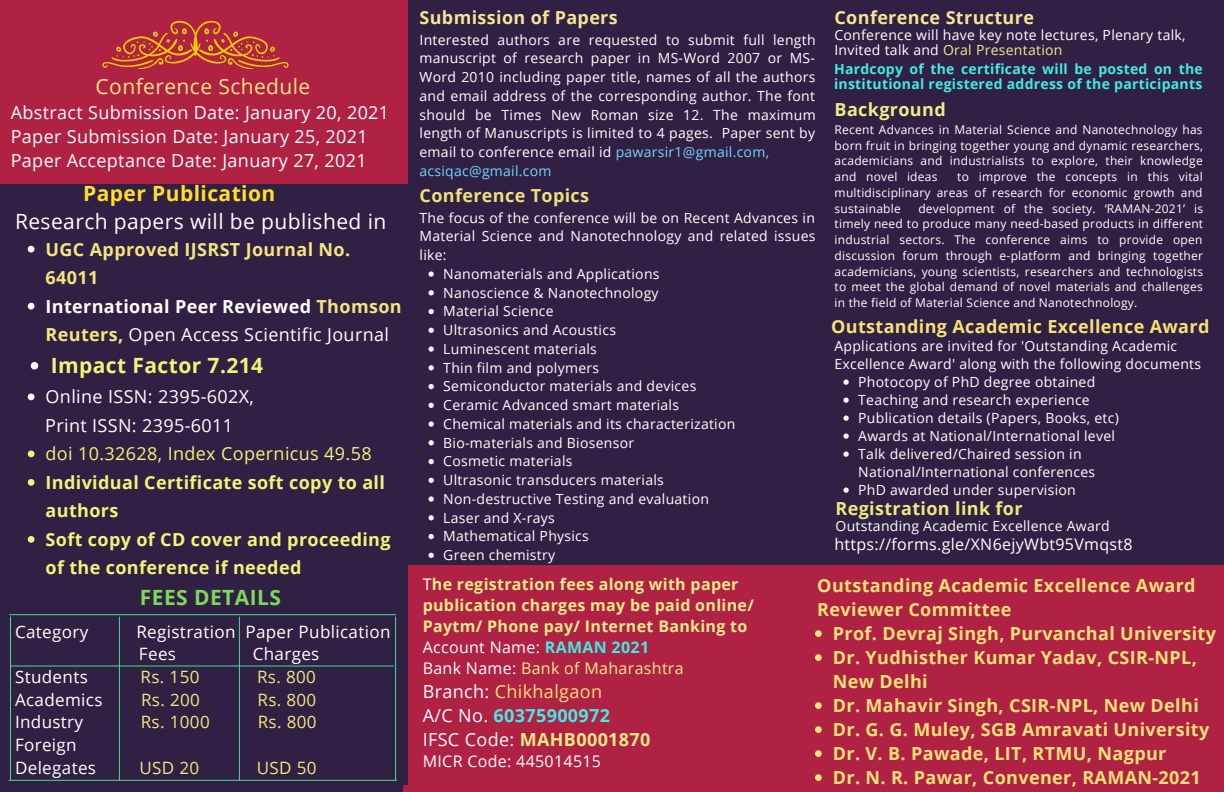
<style>
.page{position:relative;width:1224px;height:792px;background:#302043}
.page>*{position:absolute;margin:0;border:0;box-sizing:border-box;transform-origin:0 0}
.t1{font:21px "Open Sans";letter-spacing:.02em;color:#fff}
.t2{font:21px "Open Sans";letter-spacing:.02em;color:#f4e580}
.t3{font:700 21px "Open Sans";letter-spacing:.02em;color:#f1f478}
.t4{font:700 21px "Open Sans";letter-spacing:.02em;color:#ffdf2b}
.t5{font:700 21px "Open Sans";letter-spacing:.02em;color:#7ed957}
.t6{font:700 18px/24px "Open Sans";letter-spacing:.02em;color:#f6e277}
.t7{font:18px/24px "Open Sans";letter-spacing:.02em;color:#fff}
.t8{font:700 18px/28.5px "Open Sans";letter-spacing:.02em;color:#f4e580}
.t9{font:700 18px/28.5px "Open Sans";letter-spacing:.02em;color:#f1f478}
.t10{font:700 18px "Open Sans";letter-spacing:.02em;color:#f6e496}
.t11{font:18px "Open Sans";letter-spacing:.02em;color:#f1f478}
.t12{font:700 18px "Open Sans";letter-spacing:.02em;color:#ede87f}
.t13{font:700 18px "Open Sans";letter-spacing:.02em;color:#f1df7a}
.t14{font:700 18px "Open Sans";letter-spacing:.02em;color:#efeb88}
.t15{font:17px/22.7px "Open Sans";letter-spacing:.02em;color:#fff}
.t16{font:17px "Open Sans";letter-spacing:.02em;color:#f4e580}
.t17{font:700 16px/21px "Open Sans";letter-spacing:.02em;color:#efeb88}
.t18{font:16px "Open Sans";letter-spacing:.02em;color:#fff}
.t19{font:14px/18.8px "Open Sans";letter-spacing:.02em;color:#fff}
.t20{font:700 14px/15px "Open Sans";letter-spacing:.02em;color:#43ebe5}
.t21{font:12px/15.8px "Open Sans";letter-spacing:.02em;color:#fff;text-align:justify}
.s1{color:#fff}
.s2{font-weight:400;color:#fff}
.s3{color:#f4e580}
.s4{color:#73d3fd}
.s5{color:#efeb88}
.s6{color:#43ebe5}
.s7{font-weight:400}
.s8{color:#f6e277}
.s9{font-weight:700;color:#43ebe5}
.s10{font-weight:700;color:#efeb88}
</style>
<div class="page">
<div style="left:404px;top:565px;width:820px;height:227px;background:#b02243"></div>
<div style="left:0;top:0;width:408px;height:785px;background:#302043"></div>
<div style="left:0;top:0;width:408px;height:183px;background:#b02243"></div>
<svg style="left:102px;top:20px;width:187px;height:49px"></svg>
<svg style="left:28px;top:246px;width:6px;height:7px"></svg>
<svg style="left:28px;top:303px;width:6px;height:7px"></svg>
<svg style="left:31px;top:362px;width:7px;height:8px"></svg>
<svg style="left:28px;top:394px;width:6px;height:6px"></svg>
<svg style="left:28px;top:451px;width:6px;height:6px"></svg>
<svg style="left:28px;top:479px;width:6px;height:7px"></svg>
<svg style="left:28px;top:536px;width:6px;height:7px"></svg>
<hr style="left:119px;top:617px;width:1px;height:163px;background:#49dd96">
<hr style="left:10px;top:617px;width:1px;height:163px;background:#49dd96">
<hr style="left:239px;top:617px;width:1px;height:163px;background:#49dd96">
<hr style="left:395px;top:617px;width:1px;height:163px;background:#49dd96">
<hr style="left:11px;top:666px;width:382px;height:1px;background:#49dd96">
<hr style="left:9px;top:614px;width:387px;height:1px;background:#49dd96">
<hr style="left:9px;top:780px;width:388px;height:1px;background:#49dd96">
<svg style="left:429px;top:271px;width:5px;height:6px"></svg>
<svg style="left:429px;top:290px;width:5px;height:5px"></svg>
<svg style="left:429px;top:309px;width:5px;height:5px"></svg>
<svg style="left:429px;top:328px;width:5px;height:5px"></svg>
<svg style="left:429px;top:346px;width:5px;height:6px"></svg>
<svg style="left:429px;top:365px;width:5px;height:5px"></svg>
<svg style="left:429px;top:384px;width:5px;height:5px"></svg>
<svg style="left:429px;top:403px;width:5px;height:5px"></svg>
<svg style="left:429px;top:421px;width:5px;height:6px"></svg>
<svg style="left:429px;top:440px;width:5px;height:5px"></svg>
<svg style="left:429px;top:459px;width:5px;height:5px"></svg>
<svg style="left:429px;top:478px;width:5px;height:5px"></svg>
<svg style="left:429px;top:496px;width:5px;height:6px"></svg>
<svg style="left:429px;top:515px;width:5px;height:5px"></svg>
<svg style="left:429px;top:534px;width:5px;height:5px"></svg>
<svg style="left:429px;top:553px;width:5px;height:5px"></svg>
<svg style="left:843px;top:380px;width:6px;height:5px"></svg>
<svg style="left:843px;top:398px;width:6px;height:5px"></svg>
<svg style="left:843px;top:416px;width:6px;height:5px"></svg>
<svg style="left:843px;top:434px;width:6px;height:5px"></svg>
<svg style="left:843px;top:452px;width:6px;height:5px"></svg>
<svg style="left:843px;top:488px;width:6px;height:5px"></svg>
<svg style="left:815px;top:630px;width:7px;height:7px"></svg>
<svg style="left:815px;top:654px;width:7px;height:7px"></svg>
<svg style="left:815px;top:702px;width:7px;height:7px"></svg>
<svg style="left:815px;top:726px;width:7px;height:7px"></svg>
<svg style="left:815px;top:750px;width:7px;height:7px"></svg>
<svg style="left:815px;top:774px;width:7px;height:7px"></svg>
<h1 class="t2" style="left:96px;top:72px;width:216px">Conference Schedule</h1>
<p class="t7" style="left:11px;top:100px;width:380px">Abstract Submission Date: January 20, 2021<br>Paper Submission Date: January 25, 2021<br>Paper Acceptance Date: January 27, 2021</p>
<h1 class="t4" style="left:83px;top:179px;width:194px">Paper Publication</h1>
<p class="t8" style="left:46px;top:234px;width:358px">UGC Approved IJSRST Journal No.<br>64011<br><span class="s1">International Peer Reviewed</span> Thomson<br>Reuters, <span class="s2">Open Access Scientific Journal</span></p>
<h1 class="t3" style="left:51px;top:351px;width:214px">Impact Factor 7.214</h1>
<p class="t7" style="left:46px;top:384px;width:210px">Online ISSN: 2395-602X,</p>
<h1 class="t1" style="left:15px;top:206px;width:373px">Research papers will be published in</h1>
<p class="t7" style="left:45px;top:413px;width:189px">Print ISSN: 2395-6011</p>
<p class="t11" style="left:46px;top:441px;width:328px">doi 10.32628, Index Copernicus 49.58</p>
<p class="t9" style="left:46px;top:468px;width:347px">Individual Certificate soft copy to all authors<br>Soft copy of CD cover and proceeding of the conference if needed</p>
<p class="t10" style="left:420px;top:5px;width:200px"><span class="s3">S</span>ubmission of Papers</p>
<p class="t19" style="left:420px;top:30px;width:398px">Interested authors are requested to submit full length manuscript of research paper in MS-Word 2007 or MS-Word 2010 including paper title, names of all the authors and email address of the corresponding author. The font should be Times New Roman size 12. The maximum length of Manuscripts is limited to 4 pages. Paper sent by email to conference email id <span class="s4">pawarsir1@gmail.com, acsiqac@gmail.com</span></p>
<p class="t13" style="left:420px;top:183px;width:171px">Conference Topics</p>
<p class="t19" style="left:420px;top:208px;width:398px;text-align:justify">The focus of the conference will be on Recent Advances in Material Science and Nanotechnology and related issues like:</p>
<p class="t19" style="left:443px;top:264px;width:294px">Nanomaterials and Applications<br>Nanoscience &amp; Nanotechnology<br>Material Science<br>Ultrasonics and Acoustics<br>Luminescent materials<br>Thin film and polymers<br>Semiconductor materials and devices<br>Ceramic Advanced smart materials<br>Chemical materials and its characterization<br>Bio-materials and Biosensor<br>Cosmetic materials<br>Ultrasonic transducers materials<br>Non-destructive Testing and evaluation<br>Laser and X-rays<br>Mathematical Physics<br>Green chemistry</p>
<p class="t10" style="left:834px;top:5px;width:201px">Conference Structure</p>
<p class="t19" style="left:834px;top:27px;width:353px;line-height:15px">Conference will have key note lectures, Plenary talk,<br>Invited talk and <span class="s5">Oral Presentation</span></p>
<p class="t20" style="left:834px;top:61px;width:370px">Hardcopy of the certificate will be posted on the institutional registered address of the participants</p>
<p class="t21" style="left:835px;top:121px;width:370px">Recent Advances in Material Science and Nanotechnology has born fruit in bringing together young and dynamic researchers, academicians and industrialists to explore, their knowledge and novel ideas</p>
<p class="t14" style="left:835px;top:96px;width:113px">Background</p>
<p class="t21" style="left:835px;top:168px;width:370px;text-indent:123px">to improve the concepts in this vital multidisciplinary areas of research for economic growth and sustainable</p>
<p class="t21" style="left:835px;top:200px;width:370px;text-indent:84px">development of the society. ‘RAMAN-2021’ is timely need to produce many need-based products in different industrial sectors. The conference aims to provide open discussion forum through e-platform and bringing together academicians, young scientists, researchers and technologists to meet the global demand of novel materials and challenges in the field of Material Science and Nanotechnology.</p>
<p class="t6" style="left:831px;top:314px;width:380px">Outstanding Academic Excellence Award</p>
<p class="t19" style="left:858px;top:373px;width:262px;line-height:18px">Photocopy of PhD degree obtained Teaching and research experience Publication details (Papers, Books, etc)<br>Awards at National/International level Talk delivered/Chaired session in National/International conferences PhD awarded under supervision</p>
<p class="t19" style="left:834px;top:337px;width:368px;line-height:18px">Applications are invited for 'Outstanding Academic<br>Excellence Award' along with the following documents</p>
<p class="t12" style="left:836px;top:495px;width:189px">Registration link for</p>
<p class="t19" style="left:836px;top:516px;width:276px">Outstanding Academic Excellence Award</p>
<p class="t18" style="left:834px;top:533px;width:300px">https://forms.gle/XN6ejyWbt95Vmqst8</p>
<h1 class="t5" style="left:140px;top:583px;width:143px">FEES DETAILS</h1>
<p class="t17" style="left:423px;top:574px;width:333px"><span class="s2">T</span>he registration fees along with paper publication charges may be paid online/ Paytm/ Phone pay/ Internet Banking to <span class="s2">Account Name:</span> <span class="s6">RAMAN 2021<br></span><span class="s2">Bank Name:</span> <span class="s7">Bank of Maharashtra</span></p>
<p class="t7" style="left:423px;top:679px;width:229px">Branch: <span class="s8">Chikhalgaon<br></span>A/C No. <span class="s9">60375900972<br></span>IFSC Code: <span class="s10">MAHB0001870</span></p>
<p class="t18" style="left:423px;top:750px;width:180px">MICR Code: 445014515</p>
<p class="t15" style="left:15px;top:620px;width:75px">Category</p>
<p class="t15" style="left:136px;top:620px;width:256px">Registration Paper Publication<br>Fees</p>
<p class="t15" style="left:253px;top:642px;width:68px">Charges</p>
<p class="t15" style="left:15px;top:665px;width:74px">Students</p>
<p class="t16" style="left:141px;top:665px;width:60px">Rs. 150</p>
<p class="t16" style="left:257px;top:665px;width:60px">Rs. 800</p>
<p class="t15" style="left:15px;top:688px;width:89px">Academics</p>
<p class="t16" style="left:141px;top:688px;width:60px">Rs. 200</p>
<p class="t16" style="left:257px;top:688px;width:60px">Rs. 800</p>
<p class="t15" style="left:15px;top:710px;width:70px">Industry</p>
<p class="t16" style="left:141px;top:710px;width:70px">Rs. 1000</p>
<p class="t16" style="left:258px;top:710px;width:60px">Rs. 800</p>
<p class="t15" style="left:15px;top:733px;width:83px">Foreign<br>Delegates</p>
<p class="t16" style="left:139px;top:756px;width:61px">USD 20</p>
<p class="t16" style="left:257px;top:756px;width:61px">USD 50</p>
<p class="t6" style="left:817px;top:573px;width:380px">Outstanding Academic Excellence Award<br>Reviewer Committee</p>
<p class="t6" style="left:833px;top:621px;width:385px">Prof. Devraj Singh, Purvanchal University Dr. Yudhisther Kumar Yadav, CSIR-NPL, New Delhi<br>Dr. Mahavir Singh, CSIR-NPL, New Delhi Dr. G. G. Muley, SGB Amravati University Dr. V. B. Pawade, LIT, RTMU, Nagpur<br>Dr. N. R. Pawar, Convener, RAMAN-2021</p>
</div>
